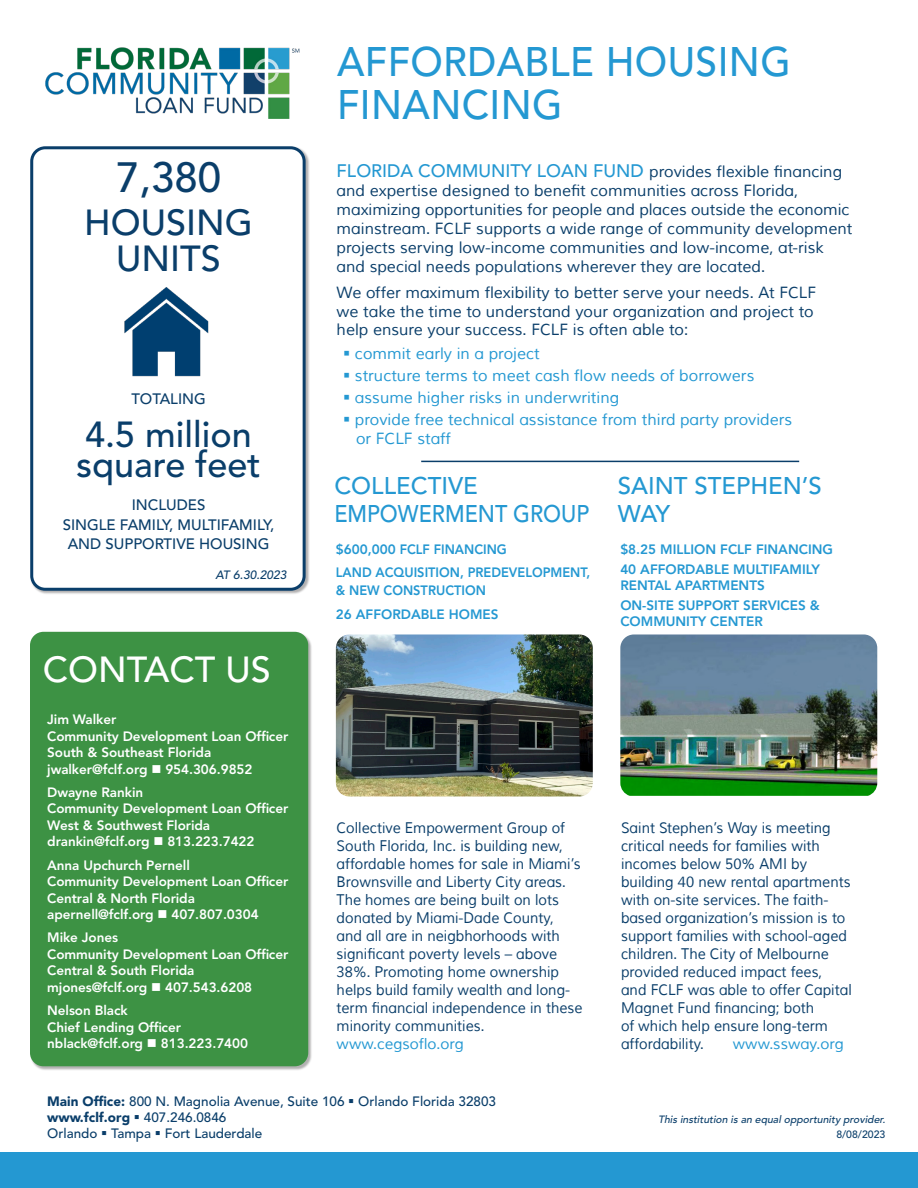
<style>
.page{position:relative;width:918px;height:1188px;background:#fff}
.page>*{position:absolute;margin:0;border:0;box-sizing:border-box;transform-origin:0 0}
.t1{font:500 42px "Avenir LT Std";color:#0a3e6a}
.t2{font:500 40.95px "Avenir LT Std";letter-spacing:.01em;color:#2498d2;scale:.95 1}
.t3{font:500 36px/36px "Avenir LT Std";color:#0a3e6a;text-align:center}
.t4{font:500 36px "Avenir LT Std";color:#fff}
.t5{font:500 24px/28.8px "Avenir LT Std";color:#2498d2}
.t6{font:15.75px/18.9px "Muli";color:#0a3e6a}
.t7{font:15.75px/18.9px "Muli";color:#2498d2}
.t8{font:15px/18px "Muli";color:#0a3e6a;scale:.94 1}
.t9{font:500 15px/19.5px "Avenir LT Std";color:#0a3e6a;text-align:center}
.t10{font:15px "Muli";color:#2498d2}
.t11{font:800 13.5px/16.5px "Avenir LT Std";letter-spacing:-.005em;color:#fff}
.t12{font:800 13.5px/16.2px "Avenir LT Std";color:#2498d2}
.t13{font:500 13.5px "Avenir LT Std";color:#0a3e6a}
.t14{font:800 13.5px/18px "Avenir LT Std";color:#2498d2;scale:.95 1}
.t15{font:900 13.5px "Avenir LT Std";color:#0a3e6a}
.t16{font:italic 500 12px "Avenir LT Std";color:#0a3e6a}
.t17{font:italic 500 10.5px "Avenir LT Std";color:#0a3e6a}
.t18{font:500 10.5px "Avenir LT Std";color:#0a3e6a}
.s1{color:#fff}
.s2{font-family:"Avenir LT Std";font-weight:500;font-size:18px;color:#2498d2}
.s3{font-weight:900}
.s4{font-weight:500}
</style>
<div class="page">
<div style="left:30px;top:146px;width:280px;height:449px;background:#231f20;opacity:.35"></div>
<div style="left:32px;top:148px;width:272px;height:441px;background:#fff;border-radius:14px"></div>
<div style="left:30px;top:146px;width:276px;height:445px;border:3px solid #0a3e6a;border-radius:14px"></div>
<div style="left:0;top:1152px;width:918px;height:36px;background:#2498d2"></div>
<img style="left:336px;top:634px;width:257px;height:162px">
<img style="left:45px;top:47px;width:255px;height:72px">
<hr style="left:421px;top:461px;width:378px;height:1px;background:#0a3e6a">
<img style="left:620px;top:634px;width:257px;height:162px">
<div style="left:30px;top:632px;width:283px;height:439px;background:#231f20;opacity:.35"></div>
<div style="left:30px;top:632px;width:278px;height:434px;background:#3d9244;border-radius:14px"></div>
<img style="left:124px;top:287px;width:85px;height:90px">
<p class="t1" style="left:116px;top:153px;width:107px">7,380</p>
<p class="t3" style="left:84px;top:205px;width:170px">HOUSING<br>UNITS</p>
<p class="t9" style="left:131px;top:389px;width:76px">TOTALING</p>
<p class="t3" style="left:76px;top:420px;width:186px;line-height:30px;text-align:left">4.5 million square feet</p>
<p class="t9" style="left:63px;top:495px;width:213px">INCLUDES<br>SINGLE FAMILY, MULTIFAMILY,<br>AND SUPPORTIVE HOUSING</p>
<p class="t16" style="left:216px;top:568px;width:79px">AT 6.30.2023<span class="s1">1</span></p>
<p class="t4" style="left:43px;top:649px;width:230px">CONTACT US</p>
<p class="t11" style="left:47px;top:711px;width:71px">Jim Walker</p>
<p class="t11" style="left:47px;top:728px;width:243px">Community Development Loan Officer</p>
<p class="t11" style="left:47px;top:744px;width:166px">South &amp; Southeast Florida</p>
<p class="t11" style="left:47px;top:761px;width:207px">jwalker@fclf.org ■ 954.306.9852</p>
<p class="t11" style="left:47px;top:784px;width:97px">Dwayne Rankin</p>
<p class="t11" style="left:47px;top:801px;width:243px">Community Development Loan Officer<br>West &amp; Southwest Florida</p>
<p class="t11" style="left:47px;top:834px;width:209px">drankin@fclf.org ■ 813.223.7422</p>
<p class="t11" style="left:47px;top:857px;width:144px">Anna Upchurch Pernell</p>
<p class="t11" style="left:47px;top:873px;width:243px">Community Development Loan Officer</p>
<p class="t11" style="left:47px;top:890px;width:149px">Central &amp; North Florida</p>
<p class="t11" style="left:47px;top:906px;width:213px">apernell@fclf.org ■ 407.807.0304</p>
<p class="t11" style="left:47px;top:930px;width:72px">Mike Jones</p>
<p class="t11" style="left:47px;top:946px;width:243px">Community Development Loan Officer</p>
<p class="t11" style="left:47px;top:963px;width:149px">Central &amp; South Florida</p>
<p class="t11" style="left:47px;top:979px;width:207px">mjones@fclf.org ■ 407.543.6208</p>
<p class="t11" style="left:47px;top:1002px;width:82px">Nelson Black</p>
<p class="t11" style="left:47px;top:1019px;width:135px">Chief Lending Officer</p>
<p class="t11" style="left:47px;top:1035px;width:202px">nblack@fclf.org ■ 813.223.7400</p>
<p class="t2" style="left:337px;top:38px;width:479px">AFFORDABLE HOUSING</p>
<p class="t2" style="left:337px;top:82px;width:239px">FINANCING</p>
<p class="t6" style="left:337px;top:163px;width:517px"><span class="s2">FLORIDA COMMUNITY LOAN FUND</span> provides flexible financing and expertise designed to benefit communities across Florida, maximizing opportunities for people and places outside the economic mainstream. FCLF supports a wide range of community development projects serving low-income communities and low-income, at-risk and special needs populations wherever they are located.</p>
<p class="t6" style="left:337px;top:283px;width:481px">We offer maximum flexibility to better serve your needs. At FCLF we take the time to understand your organization and project to help ensure your success. FCLF is often able to:</p>
<p class="t7" style="left:343px;top:344px;width:198px">▪ commit early in a project</p>
<p class="t7" style="left:343px;top:366px;width:413px">▪ structure terms to meet cash flow needs of borrowers</p>
<p class="t7" style="left:343px;top:388px;width:278px">▪ assume higher risks in underwriting</p>
<p class="t7" style="left:356px;top:410px;width:438px;text-indent:-13px">▪ provide free technical assistance from third party providers or FCLF staff</p>
<p class="t5" style="left:334px;top:471px;width:256px">COLLECTIVE<br>EMPOWERMENT GROUP</p>
<p class="t12" style="left:336px;top:541px;width:173px">$600,000 FCLF FINANCING</p>
<p class="t14" style="left:336px;top:563px;width:269px">LAND ACQUISITION, PREDEVELOPMENT, &amp; NEW CONSTRUCTION</p>
<p class="t12" style="left:336px;top:606px;width:164px">26 AFFORDABLE HOMES</p>
<p class="t5" style="left:618px;top:471px;width:206px">SAINT STEPHEN’S<br>WAY</p>
<p class="t12" style="left:620px;top:541px;width:214px">$8.25 MILLION FCLF FINANCING</p>
<p class="t12" style="left:620px;top:561px;width:201px">40 AFFORDABLE MULTIFAMILY<br>RENTAL APARTMENTS</p>
<p class="t12" style="left:620px;top:597px;width:201px">ON-SITE SUPPORT SERVICES &amp;<br>COMMUNITY CENTER</p>
<p class="t8" style="left:337px;top:819px;width:263px">Collective Empowerment Group of South Florida, Inc. is building new, affordable homes for sale in Miami’s Brownsville and Liberty City areas.<br>The homes are being built on lots donated by Miami-Dade County, and all are in neigbhorhoods with significant poverty levels – above 38%. Promoting home ownership helps build family wealth and long&shy;term financial independence in these minority communities.</p>
<p class="t10" style="left:337px;top:1035px;width:129px">www.cegsoflo.org</p>
<p class="t8" style="left:621px;top:819px;width:247px">Saint Stephen’s Way is meeting critical needs for families with incomes below 50% AMI by building 40 new rental apartments with on-site services. The faith&shy;based organization’s mission is to support families with school-aged children. The City of Melbourne provided reduced impact fees,<br>and FCLF was able to offer Capital<br>Magnet Fund financing; both<br>of which help ensure long-term affordability.</p>
<p class="t10" style="left:733px;top:1035px;width:112px">www.ssway.org</p>
<p class="t13" style="left:47px;top:1093px;width:450px"><span class="s3">Main Office:</span> 800 N. Magnolia Avenue, Suite 106 ▪ Orlando Florida 32803</p>
<p class="t15" style="left:47px;top:1109px;width:181px">www.fclf.org ▪ <span class="s4">407.246.0846</span></p>
<p class="t13" style="left:47px;top:1126px;width:217px">Orlando ▪ Tampa ▪ Fort Lauderdale</p>
<p class="t17" style="left:658px;top:1113px;width:231px">This institution is an equal opportunity provider.</p>
<p class="t18" style="left:836px;top:1128px;width:51px">8/08/2023</p>
</div>
